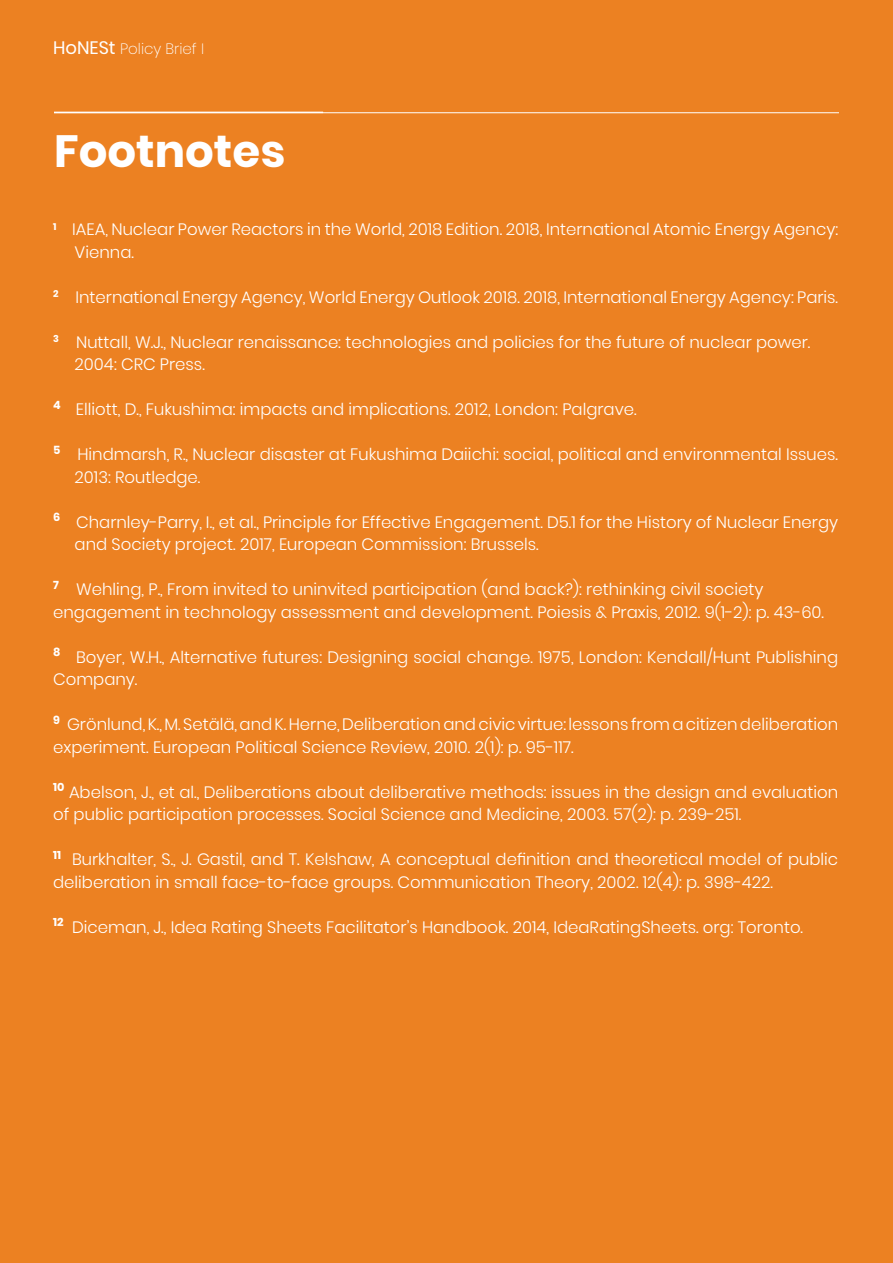
<style>
.page{position:relative;width:893px;height:1263px;background:#ec8122}
.page>*{position:absolute;margin:0;border:0;box-sizing:border-box;transform-origin:0 0}
.t1{font:700 45px "Poppins";color:#fff}
.t2{font:300 16.5px/22.5px "Poppins";color:#fff}
.t3{font:200 15px "Poppins";color:#fff}
.s1{font-weight:400;font-size:18px}
</style>
<div class="page">
<hr style="left:54px;top:112px;width:785px;height:1px;background:#fff">
<p class="t3" style="left:53px;top:39px;width:152px"><span class="s1">HoNESt</span> Policy Brief I</p>
<h1 class="t1" style="left:54px;top:131px;width:233px">Footnotes</h1>
<p class="t2" style="left:75px;top:218px;width:765px;text-indent:-21px"><sup>1</sup> IAEA, Nuclear Power Reactors in the World, 2018 Edition. 2018, International Atomic Energy Agency:<br>Vienna.</p>
<p class="t2" style="left:53px;top:286px;width:786px"><sup>2</sup> International Energy Agency, World Energy Outlook 2018. 2018, International Energy Agency: Paris.</p>
<p class="t2" style="left:75px;top:331px;width:737px;text-indent:-21px"><sup>3</sup> Nuttall, W.J., Nuclear renaissance: technologies and policies for the future of nuclear power.<br>2004: CRC Press.</p>
<p class="t2" style="left:53px;top:398px;width:585px"><sup>4</sup> Elliott, D., Fukushima: impacts and implications. 2012, London: Palgrave.</p>
<p class="t2" style="left:75px;top:443px;width:765px;text-indent:-21px"><sup>5</sup> Hindmarsh, R., Nuclear disaster at Fukushima Daiichi: social, political and environmental Issues.<br>2013: Routledge.</p>
<p class="t2" style="left:75px;top:511px;width:765px;text-indent:-21px"><sup>6</sup> Charnley-Parry, I., et al., Principle for Effective Engagement. D5.1 for the History of Nuclear Energy and Society project. 2017, European Commission: Brussels.</p>
<p class="t2" style="left:53px;top:578px;width:772px"><sup>7</sup> Wehling, P., From invited to uninvited participation (and back?): rethinking civil society engagement in technology assessment and development. Poiesis &amp; Praxis, 2012. 9(1-2): p. 43-60.</p>
<p class="t2" style="left:53px;top:646px;width:786px"><sup>8</sup> Boyer, W.H., Alternative futures: Designing social change. 1975, London: Kendall/Hunt Publishing<br>Company.</p>
<p class="t2" style="left:53px;top:713px;width:786px"><sup>9</sup> Grönlund, K., M. Setälä, and K. Herne, Deliberation and civic virtue: lessons from a citizen deliberation experiment. European Political Science Review, 2010. 2(1): p. 95-117.</p>
<p class="t2" style="left:53px;top:781px;width:786px"><sup>10</sup> Abelson, J., et al., Deliberations about deliberative methods: issues in the design and evaluation of public participation processes. Social Science and Medicine, 2003. 57(2): p. 239-251.</p>
<p class="t2" style="left:53px;top:848px;width:786px"><sup>11</sup> Burkhalter, S., J. Gastil, and T. Kelshaw, A conceptual definition and theoretical model of public deliberation in small face-to-face groups. Communication Theory, 2002. 12(4): p. 398-422.</p>
<p class="t2" style="left:53px;top:916px;width:751px"><sup>12</sup> Diceman, J., Idea Rating Sheets Facilitator’s Handbook. 2014, IdeaRatingSheets. org: Toronto.</p>
</div>
